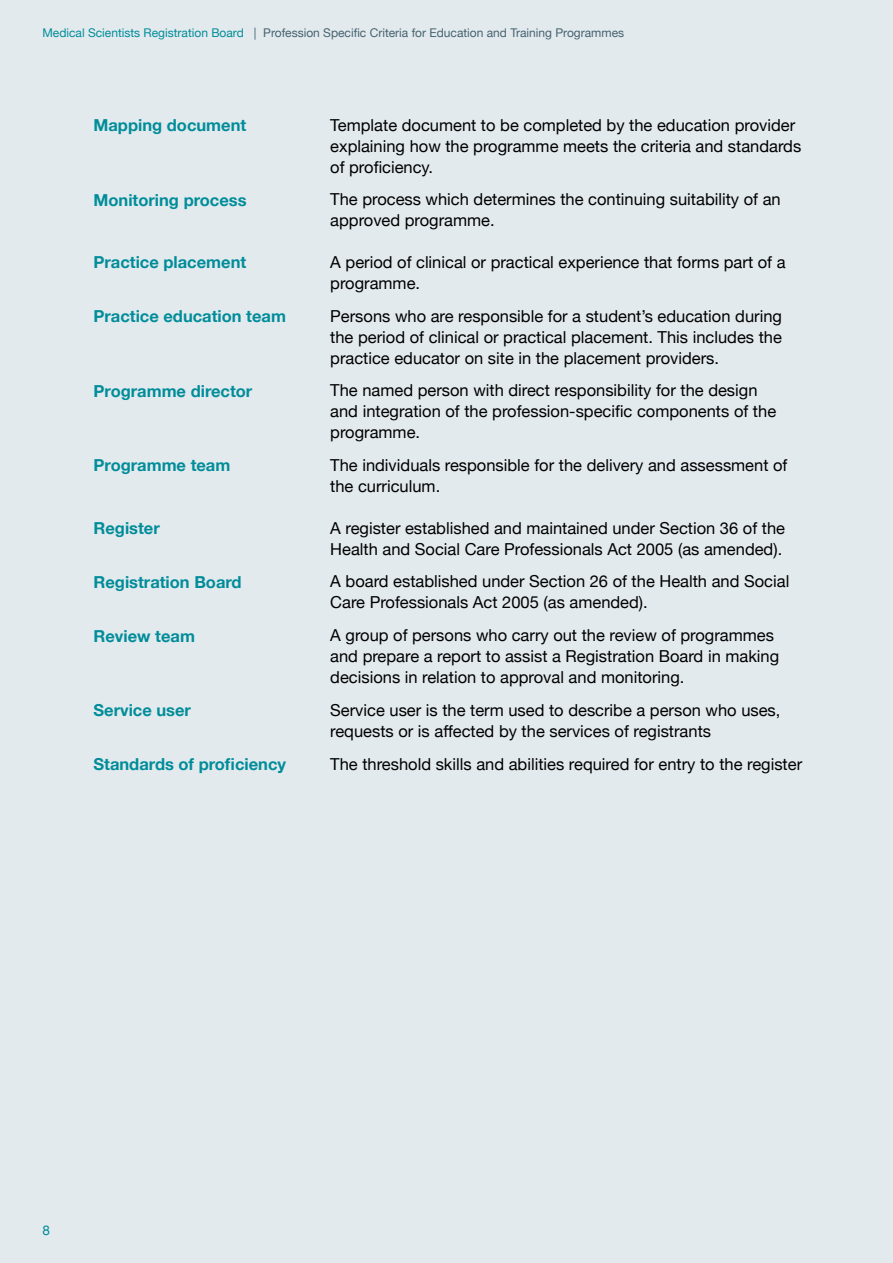
<style>
.page{position:relative;width:893px;height:1263px;background:#e3eaee}
.page>*{position:absolute;margin:0;border:0;box-sizing:border-box;transform-origin:0 0}
.t1{font:16.5px/21px "Helvetica Neue";color:#000}
.t2{font:700 16.5px "Helvetica Neue";color:#008d99}
.t3{font:13.5px "Helvetica Neue";color:#008d99}
.t4{font:12px "Helvetica Neue";color:#46626f}
.s1{color:#008d99}
</style>
<div class="page">
<p class="t4" style="left:43px;top:24px;width:583px"><span class="s1">Medical Scientists Registration Board</span> | Profession Specific Criteria for Education and Training Programmes</p>
<p class="t2" style="left:94px;top:112px;width:154px">Mapping document</p>
<p class="t1" style="left:330px;top:115px;width:472px">Template document to be completed by the education provider explaining how the programme meets the criteria and standards of proficiency.</p>
<p class="t2" style="left:94px;top:187px;width:155px">Monitoring process</p>
<p class="t1" style="left:330px;top:190px;width:452px">The process which determines the continuing suitability of an approved programme.</p>
<p class="t2" style="left:94px;top:249px;width:154px">Practice placement</p>
<p class="t1" style="left:330px;top:252px;width:457px">A period of clinical or practical experience that forms part of a programme.</p>
<p class="t2" style="left:94px;top:303px;width:194px">Practice education team</p>
<p class="t1" style="left:330px;top:306px;width:453px;text-align:justify">Persons who are responsible for a student’s education during the period of clinical or practical placement. This includes the practice educator on site in the placement providers.</p>
<p class="t2" style="left:94px;top:378px;width:160px">Programme director</p>
<p class="t1" style="left:330px;top:381px;width:447px">The named person with direct responsibility for the design and integration of the profession-specific components of the programme.</p>
<p class="t2" style="left:94px;top:453px;width:138px">Programme team</p>
<p class="t1" style="left:330px;top:456px;width:459px">The individuals responsible for the delivery and assessment of the curriculum.</p>
<p class="t2" style="left:94px;top:515px;width:68px">Register</p>
<p class="t1" style="left:330px;top:518px;width:456px">A register established and maintained under Section 36 of the<br>Health and Social Care Professionals Act 2005 (as amended).</p>
<p class="t2" style="left:94px;top:569px;width:150px">Registration Board</p>
<p class="t1" style="left:330px;top:572px;width:461px">A board established under Section 26 of the Health and Social<br>Care Professionals Act 2005 (as amended).</p>
<p class="t2" style="left:94px;top:623px;width:103px">Review team</p>
<p class="t1" style="left:330px;top:626px;width:450px">A group of persons who carry out the review of programmes and prepare a report to assist a Registration Board in making decisions in relation to approval and monitoring.</p>
<p class="t2" style="left:94px;top:697px;width:99px">Service user</p>
<p class="t1" style="left:330px;top:700px;width:452px">Service user is the term used to describe a person who uses, requests or is affected by the services of registrants</p>
<p class="t2" style="left:94px;top:751px;width:194px">Standards of proficiency</p>
<p class="t1" style="left:330px;top:754px;width:473px">The threshold skills and abilities required for entry to the register</p>
<p class="t3" style="left:43px;top:1221px;width:9px">8</p>
</div>
